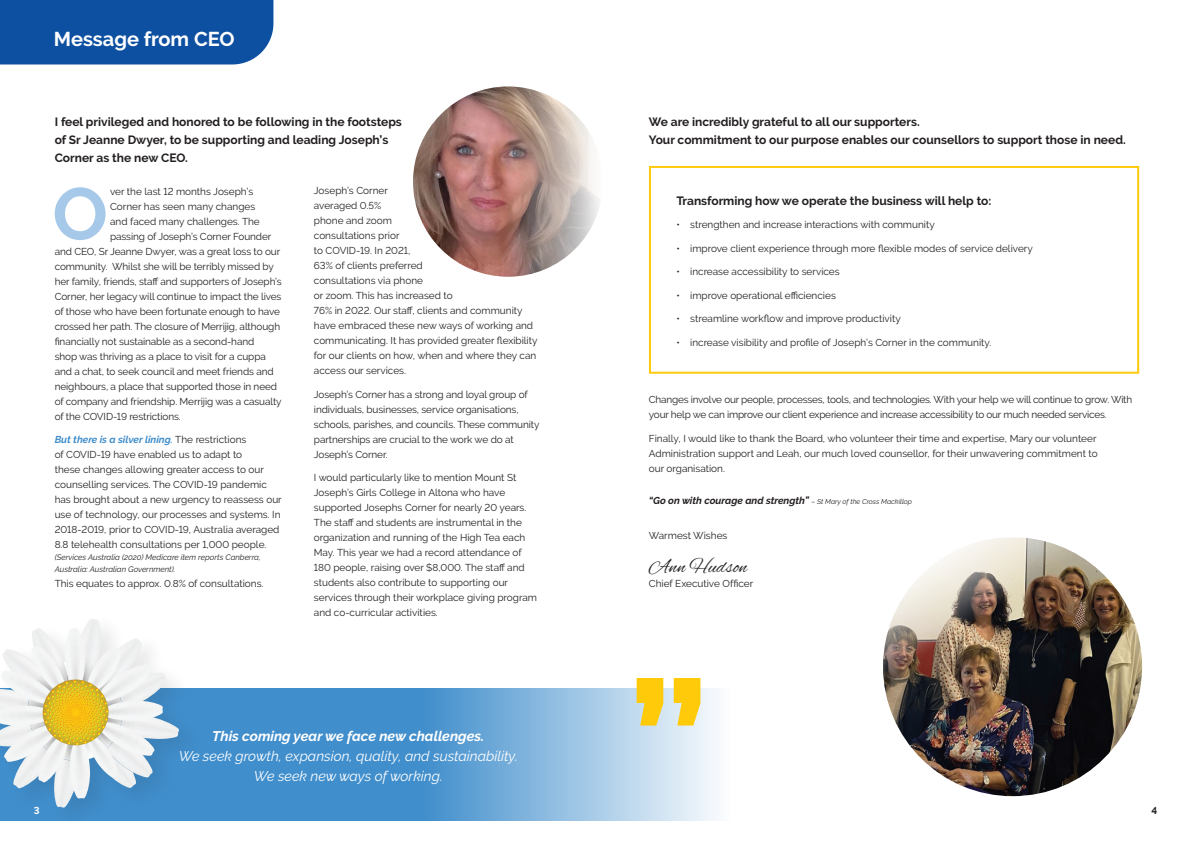
<style>
.page{position:relative;width:1191px;height:842px;background:#fff}
.page>*{position:absolute;margin:0;border:0;box-sizing:border-box;transform-origin:0 0}
.t1{font:700 73.4px "Raleway";color:#a6c9ea}
.t2{font:700 20px "Raleway";color:#fff}
.t3{font:20px "Alex Brush";color:#231f20}
.t4{font:italic 14px/20px "Raleway";color:#fff;text-align:center}
.t5{font:italic 700 14px "Raleway";color:#fff}
.t6{font:700 12px/18px "Raleway";color:#231f20}
.t7{font:10px/15px "Raleway";color:#231f20}
.t8{font:10px/15px "Raleway";letter-spacing:-.02em;color:#231f20}
.t9{font:italic 700 10px "Raleway";color:#231f20}
.t10{font:700 10px "Raleway";color:#fff}
.t11{font:700 10px "Raleway";color:#231f20}
.t12{font:italic 8px/12px "Raleway";color:#231f20}
.s1{font-weight:700;font-style:italic;color:#408ecc}
.s2{font-weight:600;font-style:italic;color:#408ecc}
.s3{font-weight:400;font-size:7px}
</style>
<div class="page">
<img style="left:883px;top:538px;width:259px;height:258px">
<img style="left:413px;top:86px;width:190px;height:191px;border-radius:95px">
<svg style="left:204px;top:688px;width:513px;height:132px;background:#70aad8"></svg>
<div style="left:0;top:0;width:273px;height:64px;background:#0d50a1"></div>
<div style="left:649px;top:166px;width:490px;height:208px;border:2px solid #feca0a"></div>
<div style="left:0;top:613px;width:204px;height:217px;background:#231f20;opacity:.11"></div>
<svg style="left:0;top:619px;width:179px;height:189px"></svg>
<svg style="left:674px;top:678px;width:26px;height:47px"></svg>
<svg style="left:636px;top:678px;width:27px;height:47px"></svg>
<h2 class="t2" style="left:54px;top:28px;width:182px">Message from CEO</h2>
<p class="t6" style="left:55px;top:113px;width:349px">I feel privileged and honored to be following in the footsteps of Sr Jeanne Dwyer, to be supporting and leading Joseph’s<br>Corner as the new CEO.</p>
<h1 class="t1" style="left:52px;top:172px;width:57px">O</h1>
<p class="t7" style="left:110px;top:184px;width:145px">ver the last 12 months Joseph’s</p>
<p class="t7" style="left:314px;top:183px;width:225px">Joseph’s Corner<br>averaged 0.5%<br>phone and zoom<br>consultations prior<br>to COVID-19. In 2021,<br>63% of clients preferred<br>consultations via phone<br>or zoom. This has increased to<br>76% in 2022. Our staff, clients and community have embraced these new ways of working and communicating. It has provided greater flexibility for our clients on how, when and where they can access our services.</p>
<p class="t7" style="left:314px;top:387px;width:227px">Joseph’s Corner has a strong and loyal group of individuals, businesses, service organisations, schools, parishes, and councils. These community partnerships are crucial to the work we do at Joseph’s Corner.</p>
<p class="t7" style="left:314px;top:470px;width:225px">I would particularly like to mention Mount St Joseph’s Girls College in Altona who have supported Josephs Corner for nearly 20 years.<br>The staff and students are instrumental in the organization and running of the High Tea each May. This year we had a record attendance of 180 people, raising over $8,000. The staff and students also contribute to supporting our services through their workplace giving program and co-curricular activities.</p>
<p class="t7" style="left:110px;top:199px;width:147px">Corner has seen many changes</p>
<p class="t7" style="left:110px;top:214px;width:151px">and faced many challenges. The</p>
<p class="t7" style="left:110px;top:229px;width:163px">passing of Joseph’s Corner Founder</p>
<p class="t7" style="left:55px;top:244px;width:227px">and CEO, Sr Jeanne Dwyer, was a great loss to our</p>
<p class="t7" style="left:55px;top:259px;width:221px">community. Whilst she will be terribly missed by</p>
<p class="t7" style="left:55px;top:274px;width:228px">her family, friends, staff and supporters of Joseph’s</p>
<p class="t7" style="left:55px;top:289px;width:228px">Corner, her legacy will continue to impact the lives</p>
<p class="t7" style="left:55px;top:304px;width:227px">of those who have been fortunate enough to have</p>
<p class="t7" style="left:55px;top:319px;width:227px">crossed her path. The closure of Merrijig, although</p>
<p class="t7" style="left:55px;top:334px;width:201px">financially not sustainable as a second-hand</p>
<p class="t7" style="left:55px;top:349px;width:213px">shop was thriving as a place to visit for a cuppa</p>
<p class="t7" style="left:55px;top:364px;width:220px">and a chat, to seek council and meet friends and</p>
<p class="t7" style="left:55px;top:379px;width:224px">neighbours, a place that supported those in need</p>
<p class="t7" style="left:55px;top:394px;width:228px">of company and friendship. Merrijig was a casualty</p>
<p class="t7" style="left:55px;top:409px;width:128px">of the COVID-19 restrictions.</p>
<p class="t7" style="left:55px;top:432px;width:229px"><span class="s1">But there is a silver lining</span><span class="s2">.</span> The restrictions<br>of COVID-19 have enabled us to adapt to<br>these changes allowing greater access to our counselling services. The COVID-19 pandemic has brought about a new urgency to reassess our use of technology, our processes and systems. In 2018-2019, prior to COVID-19, Australia averaged 8.8 telehealth consultations per 1,000 people.</p>
<p class="t12" style="left:55px;top:551px;width:208px">(Services Australia (2020) Medicare item reports Canberra,<br>Australia: Australian Government).</p>
<p class="t7" style="left:55px;top:576px;width:210px">This equates to approx. 0.8% of consultations.</p>
<h3 class="t5" style="left:212px;top:728px;width:273px">This coming year we face new challenges.</h3>
<h3 class="t4" style="left:179px;top:746px;width:340px">We seek growth, expansion, quality, and sustainability.<br>We seek new ways of working.</h3>
<p class="t6" style="left:649px;top:112px;width:478px">We are incredibly grateful to all our supporters.<br>Your commitment to our purpose enables our counsellors to support those in need.</p>
<p class="t6" style="left:676px;top:192px;width:316px">Transforming how we operate the business will help to:</p>
<p class="t7" style="left:676px;top:217px;width:260px">• strengthen and increase interactions with community</p>
<p class="t7" style="left:676px;top:241px;width:358px">• improve client experience through more flexible modes of service delivery</p>
<p class="t7" style="left:676px;top:264px;width:165px">• increase accessibility to services</p>
<p class="t7" style="left:676px;top:288px;width:161px">• improve operational efficiencies</p>
<p class="t7" style="left:676px;top:311px;width:226px">• streamline workflow and improve productivity</p>
<p class="t7" style="left:676px;top:335px;width:316px">• increase visibility and profile of Joseph’s Corner in the community.</p>
<p class="t8" style="left:649px;top:392px;width:485px">Changes involve our people, processes, tools, and technologies. With your help we will continue to grow. With your help we can improve our client experience and increase accessibility to our much needed services.</p>
<p class="t7" style="left:649px;top:430px;width:450px">Finally, I would like to thank the Board, who volunteer their time and expertise, Mary our volunteer<br>Administration support and Leah, our much loved counsellor, for their unwavering commitment to our organisation.</p>
<p class="t9" style="left:649px;top:494px;width:265px">“Go on with courage and strength” <span class="s3">– St Mary of the Cross Mackillop</span></p>
<p class="t7" style="left:649px;top:528px;width:80px">Warmest Wishes</p>
<h2 class="t3" style="left:649px;top:556px;width:100px">Ann Hudson</h2>
<p class="t7" style="left:649px;top:576px;width:106px">Chief Executive Officer</p>
<p class="t10" style="left:34px;top:805px;width:7px">3</p>
<p class="t11" style="left:1151px;top:804px;width:7px">4</p>
</div>
